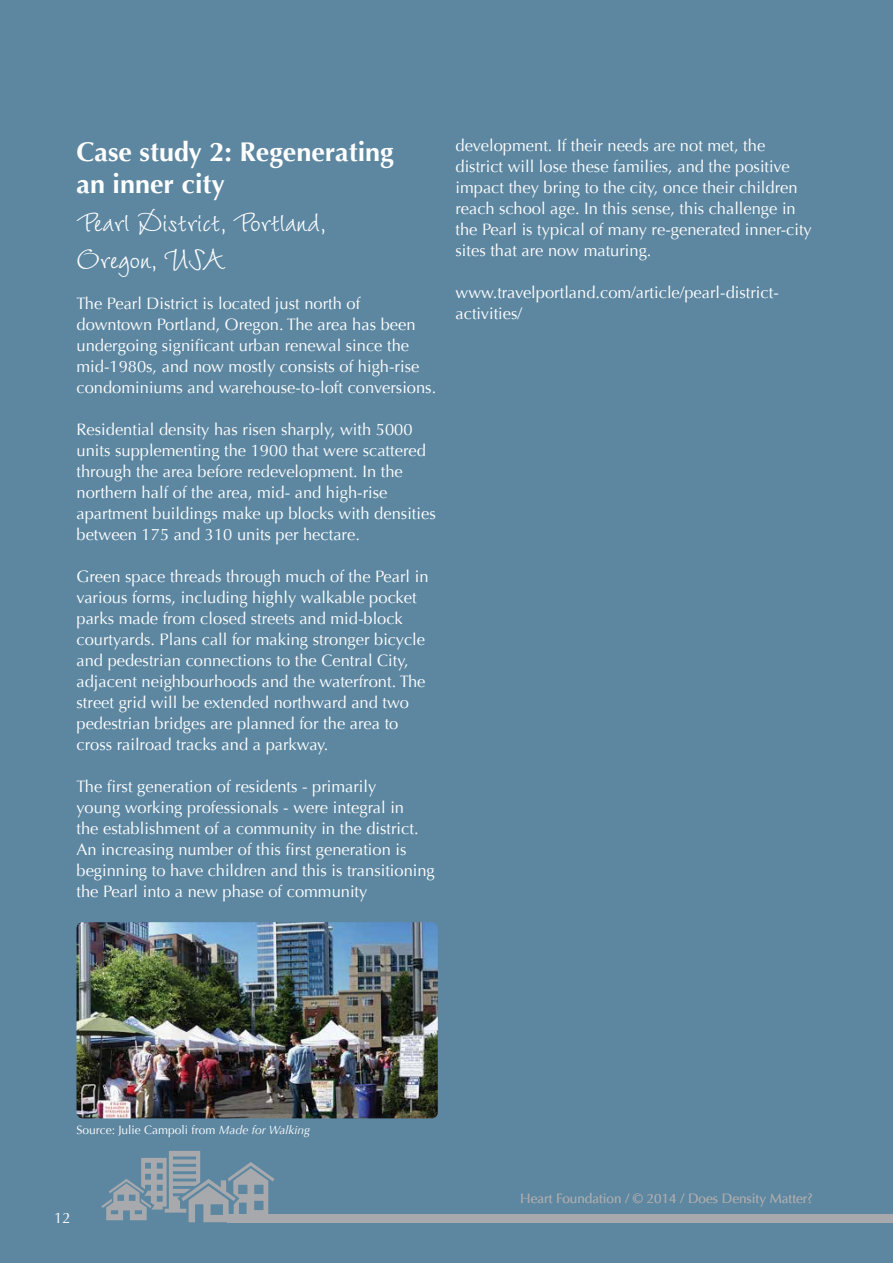
<style>
.page{position:relative;width:893px;height:1263px;background:#5d87a1}
.page>*{position:absolute;margin:0;border:0;box-sizing:border-box;transform-origin:0 0}
.t1{font:39px/37.5px "Wiesbaden Swing";color:#fff}
.t2{font:700 27px/32.4px "Optima";color:#fff}
.t3{font:16.5px/21px "Optima";color:#fff}
.t4{font:15px "Optima";color:#fff}
.t5{font:13.5px "Optima";color:#a7a9ac}
.t6{font:12px "Optima";color:#fff}
.s1{font-style:italic}
</style>
<div class="page">
<img style="left:77px;top:922px;width:361px;height:196px">
<svg style="left:101px;top:1151px;width:174px;height:72px"></svg>
<div style="left:227px;top:1214px;width:666px;height:8px;background:#a7a9ac"></div>
<h2 class="t2" style="left:77px;top:136px;width:319px">Case study 2: Regenerating an inner city</h2>
<h1 class="t1" style="left:77px;top:202px;width:252px">Pearl District, Portland,<br>Oregon, USA</h1>
<p class="t3" style="left:77px;top:293px;width:361px">The Pearl District is located just north of downtown Portland, Oregon. The area has been undergoing significant urban renewal since the mid-1980s, and now mostly consists of high-rise condominiums and warehouse-to-loft conversions.</p>
<p class="t3" style="left:77px;top:419px;width:361px">Residential density has risen sharply, with 5000 units supplementing the 1900 that were scattered through the area before redevelopment. In the northern half of the area, mid- and high-rise apartment buildings make up blocks with densities between 175 and 310 units per hectare.</p>
<p class="t3" style="left:77px;top:566px;width:354px">Green space threads through much of the Pearl in various forms, including highly walkable pocket parks made from closed streets and mid-block courtyards. Plans call for making stronger bicycle and pedestrian connections to the Central City, adjacent neighbourhoods and the waterfront. The street grid will be extended northward and two pedestrian bridges are planned for the area to cross railroad tracks and a parkway.</p>
<p class="t3" style="left:77px;top:776px;width:360px">The first generation of residents - primarily<br>young working professionals - were integral in<br>the establishment of a community in the district.<br>An increasing number of this first generation is beginning to have children and this is transitioning the Pearl into a new phase of community</p>
<p class="t3" style="left:455px;top:135px;width:358px">development. If their needs are not met, the district will lose these families, and the positive impact they bring to the city, once their children reach school age. In this sense, this challenge in the Pearl is typical of many re-generated inner-city sites that are now maturing.</p>
<p class="t3" style="left:455px;top:282px;width:325px">www.travelportland.com/article/pearl-district&shy;activities/</p>
<p class="t6" style="left:77px;top:1123px;width:235px">Source: Julie Campoli from <span class="s1">Made for Walking</span></p>
<p class="t4" style="left:54px;top:1209px;width:18px">12</p>
<p class="t5" style="left:520px;top:1190px;width:294px">Heart Foundation / © 2014 / Does Density Matter?</p>
</div>
